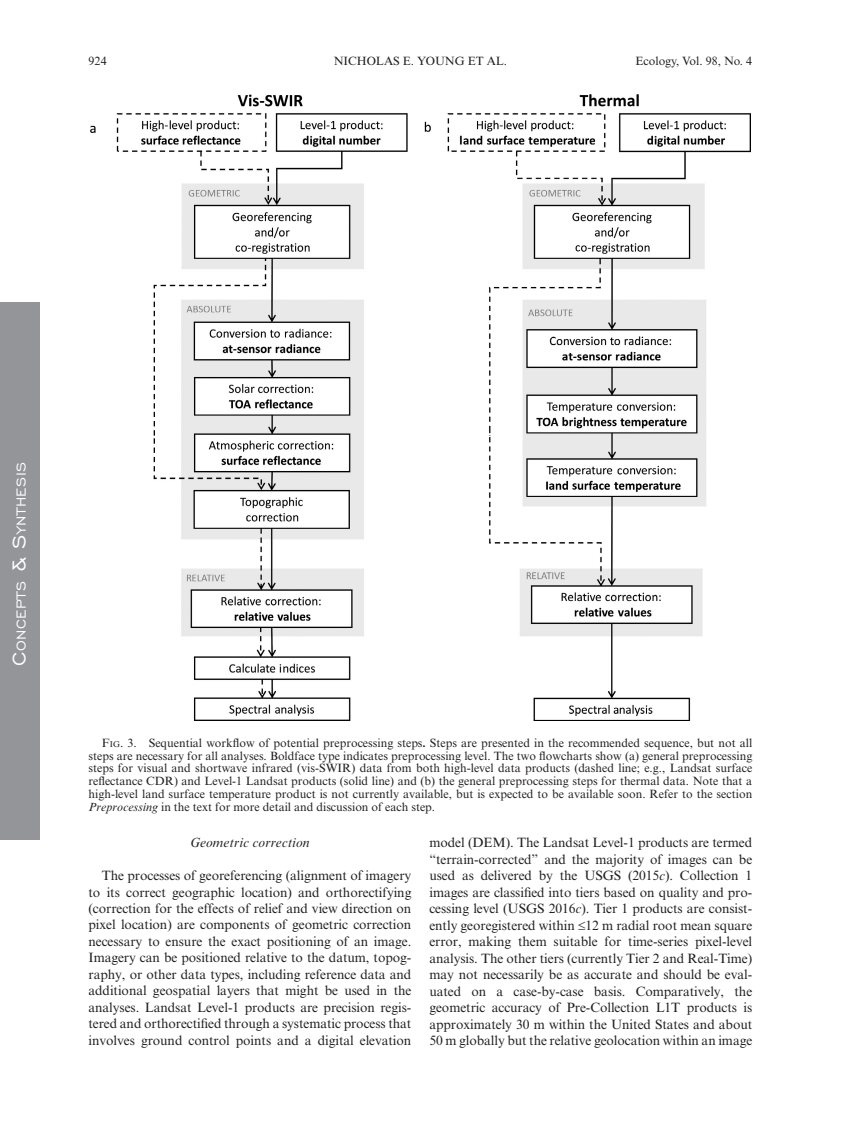
<style>
.page{position:relative;width:851px;height:1134px;background:#fff}
.page>*{position:absolute;margin:0;border:0;box-sizing:border-box;transform-origin:0 0}
.t1{font:16.8px "Engravers Gothic BT";letter-spacing:.03em;color:#fff}
.t2{font:13.5px/16.5px "Times NRMT";letter-spacing:-.005em;color:#231f20;text-align:justify}
.t3{font:italic 13.5px "Times NRMT";letter-spacing:.005em;color:#231f20}
.t4{font:12px/12.8px "Times NRMT";color:#231f20;text-align:justify}
.s1{font-size:24px}
.s2{font-style:inherit}
.s3{font-size:8.4px}
.s4{font-weight:700}
.s5{font-style:italic}
</style>
<div class="page">
<div style="left:0;top:302px;width:40px;height:538px;background:#939598"></div>
<img style="left:91px;top:94px;width:659px;height:626px">
<p class="t4" style="left:89px;top:55px;width:19px">924</p>
<p class="t4" style="left:333px;top:55px;width:175px">NICHOLAS E. YOUNG ET AL.</p>
<p class="t4" style="left:635px;top:55px;width:118px">Ecology, Vol. 98, No. 4</p>
<p class="t1" style="left:12px;top:666px;width:206px;rotate:-90deg"><span class="s1">C</span>oncepts <span class="s1">&amp; S</span>ynthesis</p>
<p class="t4" style="left:88px;top:736px;width:665px;text-indent:13px"><span class="s2">F</span><span class="s3">ig</span><span class="s2">.</span> 3. Sequential workflow of potential preprocessing steps<span class="s4">.</span> Steps are presented in the recommended sequence, but not all steps are necessary for all analyses. Boldface type indicates preprocessing level. The two flowcharts show (a) general preprocessing steps for visual and shortwave infrared (vis-SWIR) data from both high-level data products (dashed line; e.g., Landsat surface reflectance CDR) and Level-1 Landsat products (solid line) and (b) the general preprocessing steps for thermal data. Note that a high-level land surface temperature product is not currently available, but is expected to be available soon. Refer to the section <span class="s5">Preprocessing</span> in the text for more detail and discussion of each step.</p>
<p class="t3" style="left:190px;top:835px;width:121px">Geometric correction</p>
<p class="t2" style="left:88px;top:867px;width:324px;text-indent:13px">The processes of georeferencing (alignment of imagery to its correct geographic location) and orthorectifying (correction for the effects of relief and view direction on pixel location) are components of geometric correction necessary to ensure the exact positioning of an image.<br>Imagery can be positioned relative to the datum, topog&shy;raphy, or other data types, including reference data and additional geospatial layers that might be used in the analyses. Landsat Level-1 products are precision regis&shy;tered and orthorectified through a systematic process that involves ground control points and a digital elevation</p>
<p class="t2" style="left:429px;top:834px;width:324px">model (DEM). The Landsat Level-1 products are termed “terrain-corrected” and the majority of images can be used as delivered by the USGS (2015<span class="s5">c</span>). Collection 1 images are classified into tiers based on quality and pro&shy;cessing level (USGS 2016<span class="s5">c</span>). Tier 1 products are consist&shy;ently georegistered within ≤12 m radial root mean square error, making them suitable for time-series pixel-level analysis. The other tiers (currently Tier 2 and Real-Time) may not necessarily be as accurate and should be eval&shy;uated on a case-by-case basis. Comparatively, the geometric accuracy of Pre-Collection L1T products is approximately 30 m within the United States and about 50 m globally but the relative geolocation within an image</p>
</div>
